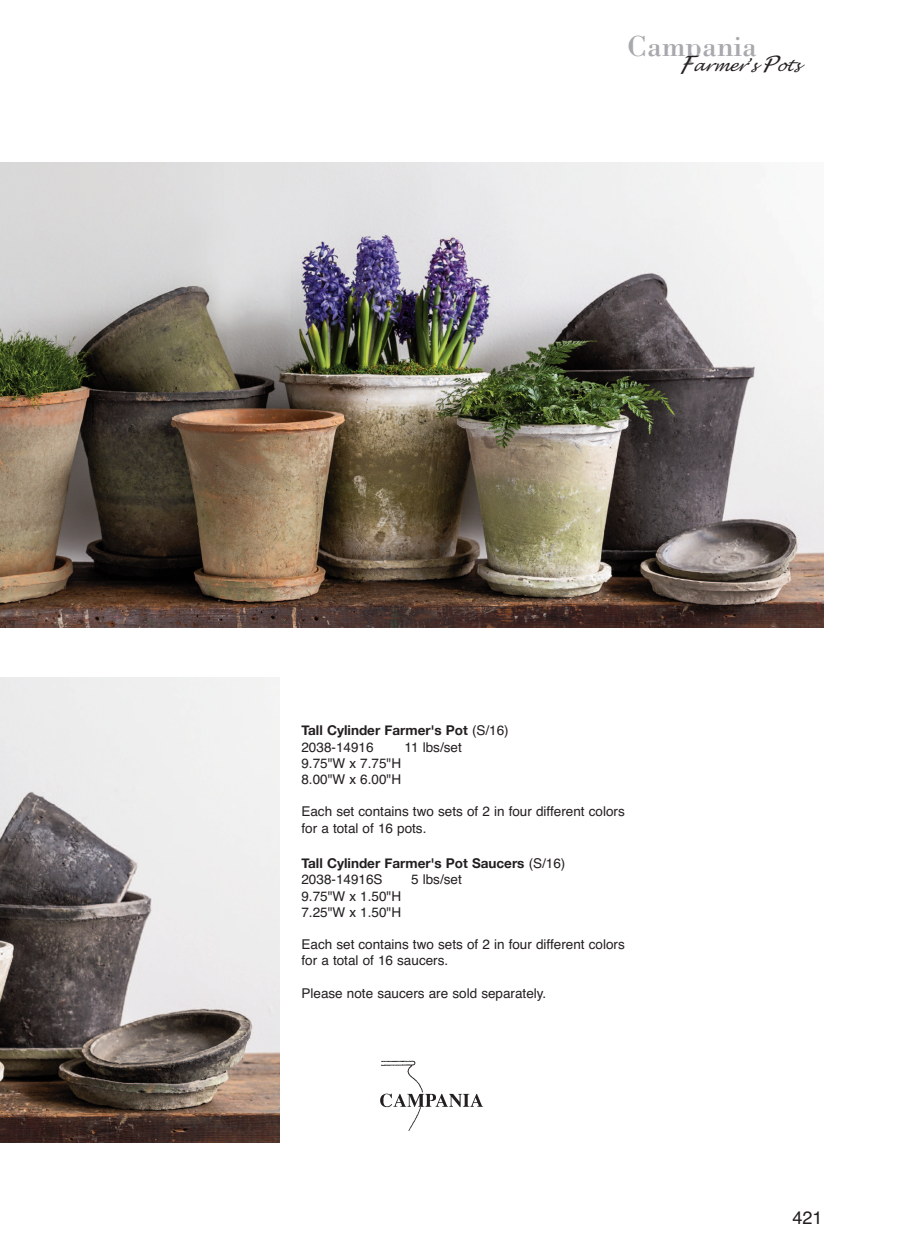
<style>
.page{position:relative;width:905px;height:1256px;background:#fff}
.page>*{position:absolute;margin:0;border:0;box-sizing:border-box;transform-origin:0 0}
.t1{font:30px "Bodoni";color:#a8a9ad}
.t2{font:18px "Helvetica";color:#231f20}
.t3{font:italic 15px "Lucida Handwriting";color:#231f20}
.t4{font:13.5px/16.2px "Helvetica";color:#231f20}
.t5{font:700 13.5px "Helvetica Neue";color:#231f20}
.s1{font-size:21px}
.s2{font-family:"Helvetica";font-weight:400}
</style>
<div class="page">
<img style="left:0;top:162px;width:824px;height:465px">
<img style="left:380px;top:1060px;width:104px;height:71px">
<img style="left:0;top:677px;width:279px;height:465px">
<h1 class="t1" style="left:627px;top:28px;width:132px">Campania</h1>
<p class="t3" style="left:680px;top:57px;width:121px"><span class="s1">F</span>armer’s <span class="s1">P</span>ots</p>
<p class="t5" style="left:301px;top:722px;width:209px">Tall Cylinder Farmer's Pot <span class="s2">(S/16)</span></p>
<p class="t4" style="left:301px;top:739px;width:74px">2038-14916</p>
<p class="t4" style="left:404px;top:739px;width:59px">11 lbs/set</p>
<p class="t4" style="left:301px;top:755px;width:101px">9.75"W x 7.75"H<br>8.00"W x 6.00"H</p>
<p class="t4" style="left:301px;top:803px;width:325px">Each set contains two sets of 2 in four different colors for a total of 16 pots.</p>
<p class="t5" style="left:301px;top:855px;width:265px">Tall Cylinder Farmer's Pot Saucers <span class="s2">(S/16)</span></p>
<p class="t4" style="left:301px;top:871px;width:83px">2038-14916S</p>
<p class="t4" style="left:411px;top:871px;width:52px">5 lbs/set</p>
<p class="t4" style="left:301px;top:887px;width:101px">9.75"W x 1.50"H<br>7.25"W x 1.50"H</p>
<p class="t4" style="left:301px;top:936px;width:325px">Each set contains two sets of 2 in four different colors for a total of 16 saucers.</p>
<p class="t4" style="left:301px;top:985px;width:246px">Please note saucers are sold separately.</p>
<h2 class="t2" style="left:792px;top:1207px;width:32px">421</h2>
</div>
